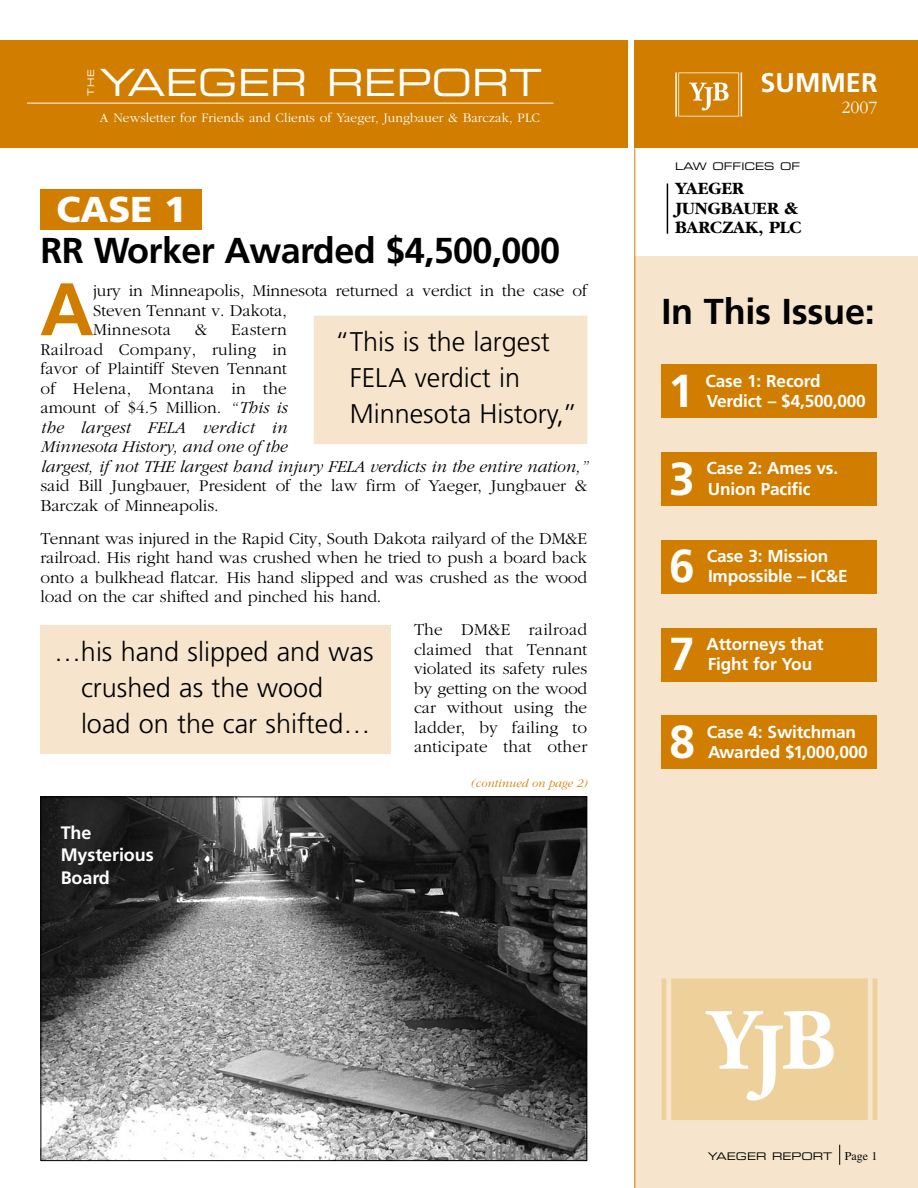
<style>
.page{position:relative;width:918px;height:1188px;background:#fff}
.page>*{position:absolute;margin:0;border:0;box-sizing:border-box;transform-origin:0 0}
.t1{font:700 74.25px "Frutiger";color:#d17e00}
.t2{font:700 46.2px "Frutiger";color:#fff}
.t3{font:37.5px "Eurostile Extended Two";color:#fff}
.t4{font:700 36px "Frutiger";letter-spacing:-.015em;color:#000}
.t5{font:900 36px "Frutiger";color:#fff}
.t6{font:300 27px/36px "Frutiger";color:#000}
.t7{font:700 27px "Frutiger";color:#fff}
.t8{font:700 18px/19.5px "Garamond";color:#000}
.t9{font:700 18px/22.5px "Frutiger";letter-spacing:-.005em;color:#fff}
.t10{font:300 18px "Garamond";color:#fff}
.t11{font:300 17.25px/19.5px "Garamond";letter-spacing:-.005em;color:#000}
.t12{font:italic 300 17.25px/19.5px "Garamond";letter-spacing:-.005em;color:#000}
.t13{font:700 17.25px/20.2px "Frutiger";letter-spacing:-.01em;color:#fff}
.t14{font:300 13.5px "Garamond";letter-spacing:.005em;color:#fff}
.t15{font:italic 300 12px "Garamond";color:#d17e00}
.t16{font:10.5px "Eurostile Extended Two";color:#000}
.t17{font:9px "Eurostile Extended Two";color:#fff}
.s1{font-style:normal}
.s2{font-family:"Times";font-size:12px}
</style>
<div class="page">
<div style="left:0;top:40px;width:628px;height:108px;background:#d17e00"></div>
<div style="left:634px;top:40px;width:284px;height:108px;background:#d17e00"></div>
<div style="left:634px;top:256px;width:284px;height:932px;background:#f6e5cc"></div>
<hr style="left:634px;top:148px;width:1px;height:1040px;background:#d17e00">
<svg style="left:839px;top:1145px;width:1px;height:20px"></svg>
<hr style="left:27px;top:103px;width:527px;height:1px;background:#fff">
<hr style="left:667px;top:183px;width:1px;height:51px;background:#000">
<hr style="left:675px;top:72px;width:2px;height:45px;background:#fff">
<hr style="left:741px;top:72px;width:1px;height:45px;background:#fff">
<svg style="left:678px;top:72px;width:61px;height:45px"></svg>
<img style="left:42px;top:798px;width:543px;height:361px">
<div style="left:314px;top:316px;width:273px;height:128px;background:#f6e5cc"></div>
<hr style="left:662px;top:978px;width:4px;height:142px;background:#eed19a">
<hr style="left:873px;top:978px;width:4px;height:142px;background:#eed19a">
<svg style="left:671px;top:978px;width:197px;height:142px;background:#f0d7a7"></svg>
<div style="left:662px;top:364px;width:216px;height:54px;background:#d17e00"></div>
<div style="left:662px;top:452px;width:216px;height:54px;background:#d17e00"></div>
<div style="left:662px;top:540px;width:216px;height:54px;background:#d17e00"></div>
<div style="left:662px;top:628px;width:216px;height:54px;background:#d17e00"></div>
<div style="left:662px;top:715px;width:216px;height:54px;background:#d17e00"></div>
<div style="left:40px;top:189px;width:162px;height:41px;background:#d17e00"></div>
<div style="left:40px;top:626px;width:352px;height:128px;background:#f6e5cc"></div>
<h3 class="t3" style="left:100px;top:69px;width:444px">YAEGER REPORT</h3>
<p class="t14" style="left:100px;top:112px;width:442px">A Newsletter for Friends and Clients of Yaeger, Jungbauer &amp; Barczak, PLC</p>
<p class="t17" style="left:88px;top:96px;width:28px;rotate:-90deg">THE</p>
<h3 class="t5" style="left:56px;top:195px;width:132px">CASE 1</h3>
<h3 class="t4" style="left:40px;top:236px;width:521px">RR Worker Awarded $4,500,000</h3>
<h1 class="t1" style="left:40px;top:280px;width:55px">A</h1>
<p class="t11" style="left:93px;top:282px;width:496px">jury in Minneapolis, Minnesota returned a verdict in the case of<br>Steven Tennant v. Dakota,<br>Minnesota</p>
<p class="t11" style="left:195px;top:321px;width:14px">&amp;</p>
<p class="t12" style="left:41px;top:321px;width:548px;text-indent:191px"><span class="s1">Eastern<br>Railroad Company, ruling in<br>favor of Plaintiff Steven Tennant<br>of Helena, Montana in the<br>amount of $4.5 Million.</span> “This is<br>the largest FELA verdict in<br>Minnesota History, and one of the<br>largest, if not THE largest hand injury FELA verdicts in the entire nation,”</p>
<p class="t11" style="left:41px;top:477px;width:548px">said Bill Jungbauer, President of the law firm of Yaeger, Jungbauer &amp;<br>Barczak of Minneapolis.</p>
<p class="t11" style="left:41px;top:530px;width:548px;text-align:justify">Tennant was injured in the Rapid City, South Dakota railyard of the DM&amp;E railroad. His right hand was crushed when he tried to push a board back onto a bulkhead flatcar. His hand slipped and was crushed as the wood load on the car shifted and pinched his hand.</p>
<p class="t11" style="left:414px;top:621px;width:175px;text-align:justify">The DM&amp;E railroad claimed that Tennant violated its safety rules by getting on the wood car without using the ladder, by failing to anticipate that other</p>
<h3 class="t6" style="left:350px;top:326px;width:229px;text-indent:-15px">“This is the largest<br>FELA verdict in<br>Minnesota History,”</h3>
<h3 class="t6" style="left:81px;top:636px;width:294px;text-indent:-27px">…his hand slipped and was crushed as the wood load on the car shifted…</h3>
<p class="t9" style="left:61px;top:822px;width:95px">The<br>Mysterious<br>Board</p>
<p class="t15" style="left:471px;top:779px;width:118px">(continued on page 2)</p>
<h3 class="t7" style="left:761px;top:72px;width:118px">SUMMER</h3>
<p class="t10" style="left:842px;top:100px;width:37px">2007</p>
<p class="t16" style="left:675px;top:163px;width:127px">LAW OFFICES OF</p>
<p class="t8" style="left:675px;top:180px;width:128px">YAEGER<br>JUNGBAUER &amp;<br>BARCZAK, PLC</p>
<h3 class="t4" style="left:662px;top:297px;width:215px">In This Issue:</h3>
<h2 class="t2" style="left:668px;top:372px;width:27px">1</h2>
<p class="t13" style="left:706px;top:372px;width:162px">Case 1: Record<br>Verdict – $4,500,000</p>
<h2 class="t2" style="left:669px;top:460px;width:27px">3</h2>
<p class="t13" style="left:706px;top:460px;width:133px">Case 2: Ames vs.<br>Union Pacific</p>
<h2 class="t2" style="left:669px;top:548px;width:27px">6</h2>
<p class="t13" style="left:707px;top:547px;width:142px">Case 3: Mission<br>Impossible – IC&amp;E</p>
<h2 class="t2" style="left:669px;top:636px;width:27px">7</h2>
<p class="t13" style="left:706px;top:635px;width:119px">Attorneys that<br>Fight for You</p>
<h2 class="t2" style="left:669px;top:723px;width:27px">8</h2>
<p class="t13" style="left:707px;top:723px;width:162px">Case 4: Switchman<br>Awarded $1,000,000</p>
<p class="t16" style="left:708px;top:1153px;width:171px">YAEGER REPORT <span class="s2">Page 1</span></p>
</div>
